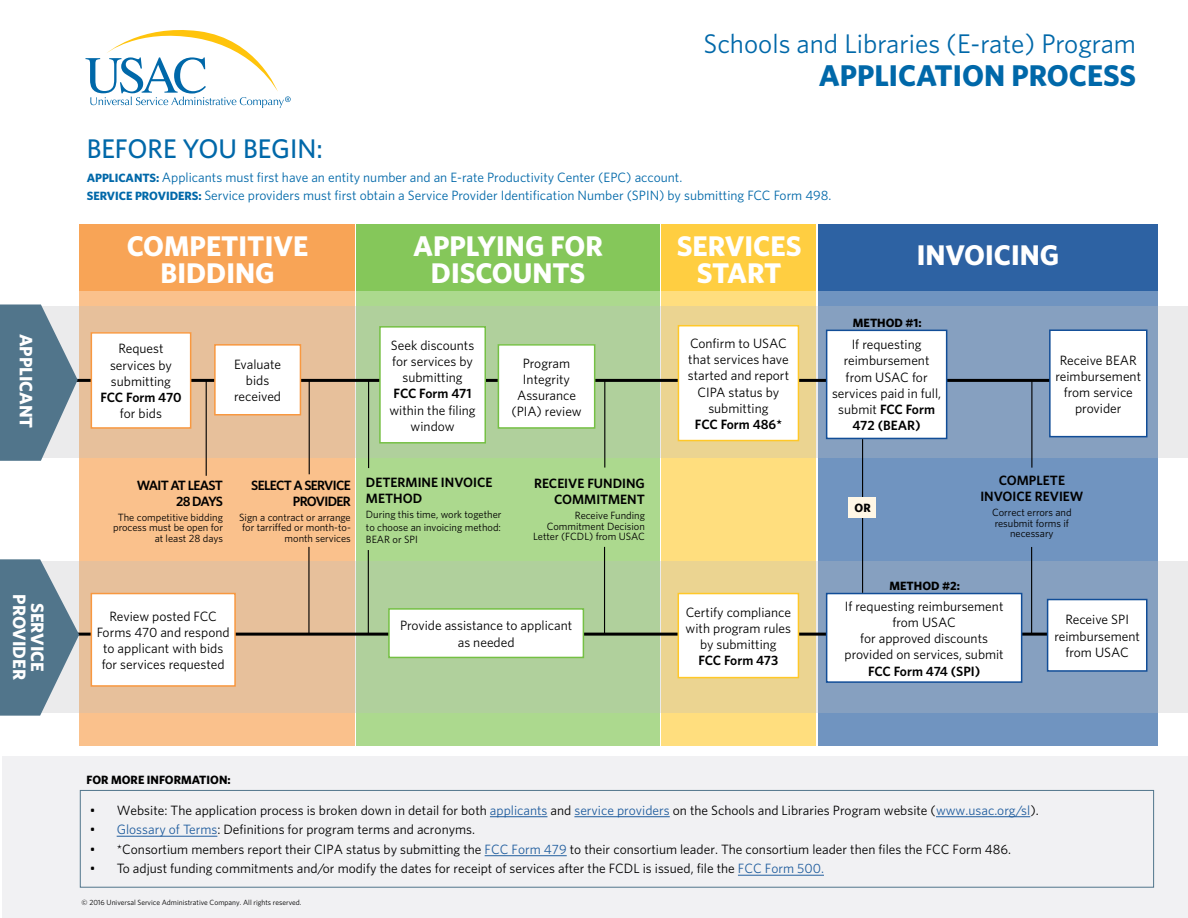
<style>
.page{position:relative;width:1188px;height:918px;background:#fff}
.page>*{position:absolute;margin:0;border:0;box-sizing:border-box;transform-origin:0 0}
.t1{font:700 30px "Whitney";color:#0068a9}
.t2{font:700 28.5px/27px "Whitney";color:#fff;text-align:center}
.t3{font:27px "Whitney";color:#0068a9}
.t4{font:500 27px "Whitney";color:#0068a9}
.t5{font:700 18px/18px "Whitney";color:#fff;text-align:center}
.t6{font:13.5px/16.2px "Whitney";color:#000;text-align:center}
.t7{font:13.5px/18px "Whitney";color:#0068a9}
.t8{font:600 13.5px/16.2px "Whitney";color:#000}
.t9{font:600 13.5px/16.2px "Whitney";letter-spacing:-.05em;color:#000;text-align:right}
.t10{font:600 13.5px/16.2px "Whitney";letter-spacing:-.055em;color:#000;text-align:right}
.t11{font:600 13.5px "Whitney";letter-spacing:-.02em;color:#000}
.t12{font:700 12px "Whitney";color:#000}
.t13{font:10.5px/10.5px "Whitney";color:#000;text-align:right}
.t14{font:7.5px "Whitney";color:#000}
.s1{font-weight:700;font-size:12px}
.s2{font-weight:600}
.s3{color:#205d9e}
.s4{color:#215e9e}
</style>
<div class="page">
<div style="left:662px;top:225px;width:154px;height:521px;background:#ffde7e"></div>
<div style="left:818px;top:225px;width:340px;height:521px;background:#7094c0"></div>
<div style="left:357px;top:225px;width:303px;height:521px;background:#acd98e"></div>
<div style="left:662px;top:224px;width:154px;height:67px;background:#ffce41"></div>
<div style="left:818px;top:224px;width:340px;height:67px;background:#2d62a3"></div>
<div style="left:357px;top:224px;width:303px;height:67px;background:#85c75a"></div>
<div style="left:79px;top:224px;width:276px;height:522px;background:#fac18c"></div>
<svg style="left:79px;top:562px;width:1109px;height:151px"></svg>
<svg style="left:78px;top:306px;width:1110px;height:152px"></svg>
<div style="left:3px;top:756px;width:1185px;height:162px;background:#f1f1f3"></div>
<hr style="left:0;top:379px;width:1145px;height:3px;background:#000">
<hr style="left:0;top:633px;width:1145px;height:3px;background:#000">
<div style="left:91px;top:333px;width:100px;height:95px;background:#fff"></div>
<div style="left:91px;top:332px;width:100px;height:97px;border:2px solid #f89840"></div>
<div style="left:91px;top:594px;width:144px;height:92px;background:#fff"></div>
<div style="left:91px;top:593px;width:145px;height:94px;border:2px solid #f89840"></div>
<div style="left:380px;top:327px;width:105px;height:116px;background:#fff"></div>
<div style="left:379px;top:326px;width:107px;height:118px;border:2px solid #75c044"></div>
<div style="left:498px;top:345px;width:97px;height:83px;background:#fff"></div>
<div style="left:498px;top:344px;width:97px;height:85px;border:2px solid #75c044"></div>
<div style="left:678px;top:594px;width:120px;height:84px;background:#fff"></div>
<div style="left:678px;top:593px;width:121px;height:85px;border:2px solid #ffc828"></div>
<div style="left:827px;top:594px;width:195px;height:88px;background:#fff"></div>
<div style="left:826px;top:593px;width:196px;height:90px;border:2px solid #114d97"></div>
<div style="left:827px;top:330px;width:120px;height:108px;background:#fff"></div>
<div style="left:826px;top:330px;width:121px;height:109px;border:2px solid #114d97"></div>
<svg style="left:86px;top:30px;width:205px;height:78px"></svg>
<hr style="left:738px;top:875px;width:86px;height:1px;background:#215e9e">
<hr style="left:485px;top:855px;width:82px;height:1px;background:#215e9e">
<hr style="left:117px;top:836px;width:100px;height:1px;background:#205d9e">
<hr style="left:936px;top:816px;width:94px;height:1px;background:#205d9e">
<hr style="left:574px;top:816px;width:96px;height:1px;background:#205d9e">
<hr style="left:490px;top:816px;width:57px;height:1px;background:#205d9e">
<div style="left:80px;top:790px;width:1074px;height:97px;border:1px solid #51758b"></div>
<hr style="left:206px;top:380px;width:1px;height:96px;background:#000">
<div style="left:1050px;top:330px;width:97px;height:107px;background:#fff"></div>
<div style="left:1049px;top:329px;width:99px;height:108px;border:2px solid #114d97"></div>
<div style="left:1048px;top:600px;width:99px;height:71px;background:#fff"></div>
<div style="left:1047px;top:599px;width:101px;height:73px;border:2px solid #114d97"></div>
<hr style="left:368px;top:380px;width:1px;height:88px;background:#000">
<hr style="left:368px;top:550px;width:1px;height:84px;background:#000">
<svg style="left:0;top:305px;width:78px;height:156px;background:#7490a1"></svg>
<svg style="left:0;top:559px;width:79px;height:157px;background:#7792a3"></svg>
<hr style="left:309px;top:381px;width:1px;height:93px;background:#000">
<hr style="left:308px;top:547px;width:2px;height:87px;background:#000">
<hr style="left:604px;top:380px;width:1px;height:88px;background:#000">
<hr style="left:604px;top:547px;width:1px;height:87px;background:#000">
<hr style="left:1031px;top:380px;width:1px;height:88px;background:#000">
<hr style="left:1031px;top:547px;width:1px;height:87px;background:#000">
<hr style="left:862px;top:439px;width:1px;height:154px;background:#000">
<div style="left:848px;top:497px;width:28px;height:21px;background:#fff7e6"></div>
<div style="left:79px;top:225px;width:276px;height:66px;background:#f8a456"></div>
<div style="left:678px;top:326px;width:120px;height:115px;background:#fff"></div>
<div style="left:678px;top:325px;width:121px;height:116px;border:2px solid #ffc828"></div>
<div style="left:215px;top:345px;width:85px;height:70px;background:#fff"></div>
<div style="left:214px;top:344px;width:87px;height:72px;border:2px solid #f89840"></div>
<div style="left:389px;top:609px;width:194px;height:48px;background:#fff"></div>
<div style="left:388px;top:608px;width:196px;height:50px;border:2px solid #75c044"></div>
<h3 class="t5" style="left:36px;top:334px;width:96px;rotate:90deg">APPLICANT</h3>
<h3 class="t5" style="left:47px;top:594px;width:87px;rotate:90deg">SERVICE<br>PROVIDER</h3>
<h3 class="t3" style="left:704px;top:26px;width:434px">Schools and Libraries (E-rate) Program</h3>
<h1 class="t1" style="left:819px;top:56px;width:319px">APPLICATION PROCESS</h1>
<h3 class="t4" style="left:87px;top:131px;width:238px">BEFORE YOU BEGIN:</h3>
<p class="t7" style="left:87px;top:168px;width:746px"><span class="s1">APPLICANTS:</span> Applicants must first have an entity number and an E-rate Productivity Center (EPC) account.<br><span class="s1">SERVICE PROVIDERS:</span> Service providers must first obtain a Service Provider Identification Number (SPIN) by submitting FCC Form 498.</p>
<h2 class="t2" style="left:127px;top:232px;width:183px">COMPETITIVE<br>BIDDING</h2>
<h2 class="t2" style="left:413px;top:232px;width:191px">APPLYING FOR<br>DISCOUNTS</h2>
<h2 class="t2" style="left:677px;top:232px;width:126px">SERVICES<br>START</h2>
<h2 class="t2" style="left:917px;top:241px;width:144px">INVOICING</h2>
<p class="t6" style="left:110px;top:340px;width:63px">Request services by submitting</p>
<p class="t11" style="left:100px;top:388px;width:83px">FCC Form 470</p>
<p class="t6" style="left:120px;top:405px;width:44px">for bids</p>
<p class="t6" style="left:234px;top:356px;width:49px">Evaluate bids received</p>
<p class="t6" style="left:391px;top:337px;width:85px">Seek discounts for services by submitting</p>
<p class="t8" style="left:394px;top:385px;width:80px">FCC Form 471</p>
<p class="t6" style="left:389px;top:401px;width:88px">within the filing window</p>
<p class="t6" style="left:511px;top:354px;width:72px">Program<br>Integrity<br>Assurance (PIA) review</p>
<p class="t10" style="left:137px;top:477px;width:88px">WAIT AT LEAST<br>28 DAYS</p>
<p class="t13" style="left:113px;top:512px;width:111px">The competitive bidding process must be open for at least 28 days</p>
<p class="t9" style="left:251px;top:477px;width:101px">SELECT A SERVICE<br>PROVIDER</p>
<p class="t13" style="left:239px;top:512px;width:113px">Sign a contract or arrange for tarriffed or month-to&shy;month services</p>
<p class="t8" style="left:366px;top:474px;width:128px">DETERMINE INVOICE<br>METHOD</p>
<p class="t13" style="left:366px;top:508px;width:137px;line-height:12.6px;text-align:justify">During this time, work together to choose an invoicing method:<br>BEAR or SPI</p>
<p class="t8" style="left:534px;top:475px;width:112px;text-align:right">RECEIVE FUNDING<br>COMMITMENT</p>
<p class="t13" style="left:533px;top:510px;width:113px">Receive Funding<br>Commitment Decision<br>Letter (FCDL) from USAC</p>
<p class="t6" style="left:97px;top:608px;width:134px">Review posted FCC<br>Forms 470 and respond to applicant with bids for services requested</p>
<p class="t6" style="left:400px;top:617px;width:174px">Provide assistance to applicant as needed</p>
<p class="t6" style="left:688px;top:335px;width:103px">Confirm to USAC that services have started and report<br>CIPA status by submitting</p>
<p class="t8" style="left:695px;top:416px;width:89px">FCC Form 486*</p>
<p class="t6" style="left:686px;top:604px;width:107px">Certify compliance with program rules by submitting</p>
<p class="t8" style="left:698px;top:652px;width:81px">FCC Form 473</p>
<p class="t12" style="left:853px;top:315px;width:70px">METHOD #1:</p>
<p class="t6" style="left:832px;top:336px;width:111px">If requesting reimbursement from USAC for services paid in full, submit <span class="s2">FCC Form<br>472 (BEAR)</span></p>
<p class="t12" style="left:855px;top:500px;width:18px">OR</p>
<p class="t12" style="left:890px;top:578px;width:72px">METHOD #2:</p>
<p class="t6" style="left:1055px;top:351px;width:87px">Receive BEAR reimbursement from service provider</p>
<p class="t8" style="left:980px;top:472px;width:105px;text-align:center">COMPLETE<br>INVOICE REVIEW</p>
<p class="t13" style="left:992px;top:507px;width:81px;text-align:center">Correct errors and resubmit forms if necessary</p>
<p class="t6" style="left:845px;top:598px;width:161px">If requesting reimbursement from USAC<br>for approved discounts provided on services, submit</p>
<p class="t8" style="left:868px;top:663px;width:114px">FCC Form 474 (SPI)</p>
<p class="t6" style="left:1054px;top:611px;width:87px">Receive SPI reimbursement from USAC</p>
<p class="t12" style="left:86px;top:771px;width:146px">FOR MORE INFORMATION:</p>
<p class="t6" style="left:90px;top:802px;width:950px">• Website: The application process is broken down in detail for both <span class="s3">applicants</span> and <span class="s3">service providers</span> on the Schools and Libraries Program website (<span class="s3">www.usac.org/sl</span>).</p>
<p class="t6" style="left:90px;top:821px;width:387px">• <span class="s3">Glossary of Terms</span>: Definitions for program terms and acronyms.</p>
<p class="t6" style="left:90px;top:841px;width:923px">• *Consortium members report their CIPA status by submitting the <span class="s4">FCC Form 479</span> to their consortium leader. The consortium leader then files the FCC Form 486.</p>
<p class="t6" style="left:90px;top:860px;width:736px">• To adjust funding commitments and/or modify the dates for receipt of services after the FCDL is issued, file the <span class="s4">FCC Form 500.</span></p>
<p class="t14" style="left:82px;top:898px;width:221px">© 2016 Universal Service Administrative Company. All rights reserved.</p>
</div>
